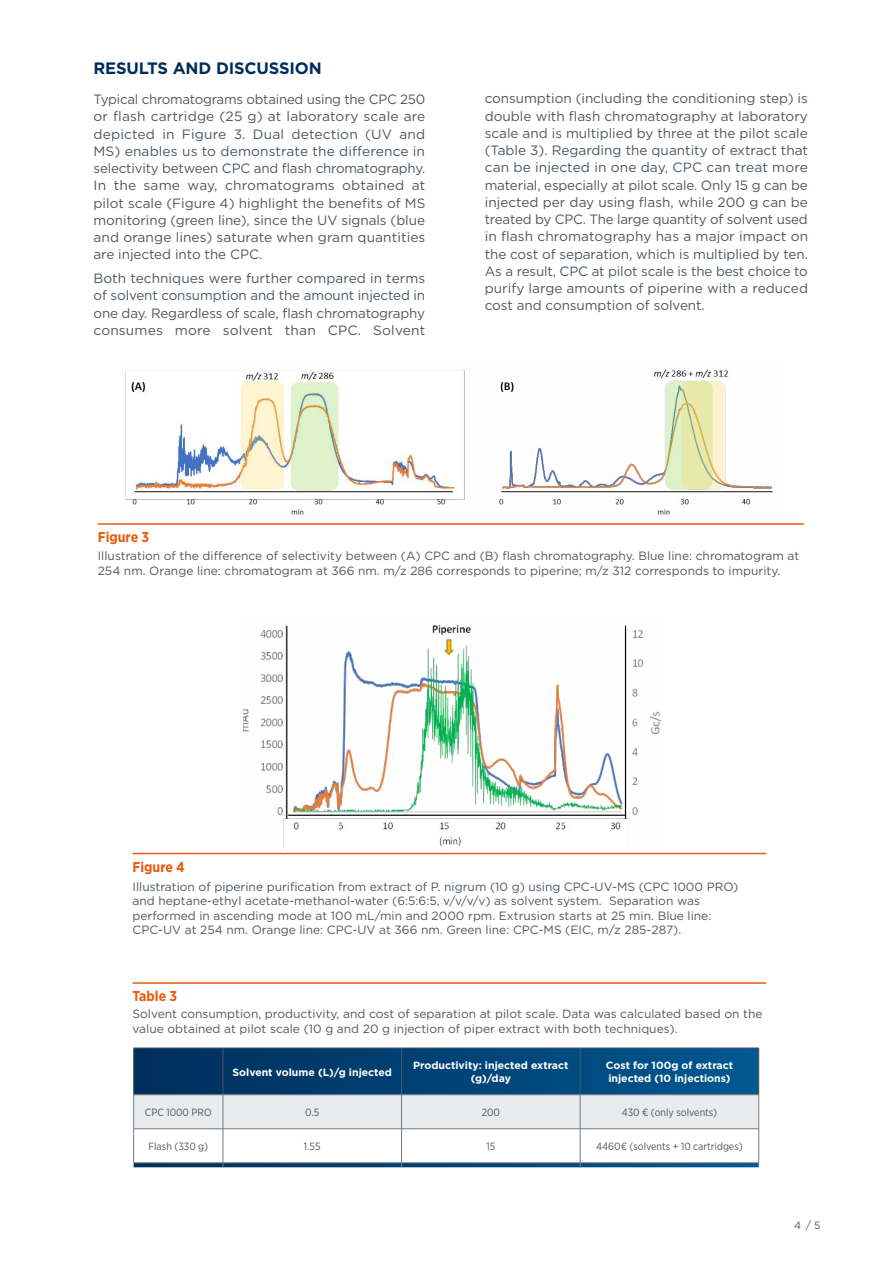
<style>
.page{position:relative;width:893px;height:1263px;background:#fff}
.page>*{position:absolute;margin:0;border:0;box-sizing:border-box;transform-origin:0 0}
.t1{font:700 16.5px "Gotham";letter-spacing:-.01em;color:#002e5c}
.t2{font:700 14.25px "Gotham Narrow";color:#ea5b0b}
.t3{font:13.5px/17.2px "Gotham";color:#4d5860;text-align:justify}
.t4{font:12px/14.4px "Gotham";color:#4d5860}
.t5{font:700 10.5px/12.6px "Gotham";color:#fff;text-align:center}
.t6{font:10.5px "Gotham Narrow";color:#4d5860}
.t7{font:10.5px "Gotham";color:#4d5860}
</style>
<div class="page">
<hr style="left:133px;top:853px;width:633px;height:1px;background:#ea5b0b">
<img style="left:243px;top:625px;width:417px;height:224px">
<hr style="left:98px;top:523px;width:706px;height:2px;background:#ea5b0b">
<img style="left:125px;top:369px;width:648px;height:146px">
<hr style="left:133px;top:982px;width:633px;height:2px;background:#ea5b0b">
<svg style="left:134px;top:1049px;width:624px;height:79px;background:#6289a7"></svg>
<hr style="left:223px;top:1095px;width:1px;height:34px;background:#727b83">
<hr style="left:134px;top:1128px;width:89px;height:1px;background:#727b83">
<hr style="left:223px;top:1128px;width:179px;height:1px;background:#727b83">
<hr style="left:223px;top:1129px;width:1px;height:34px;background:#727b83">
<hr style="left:402px;top:1128px;width:178px;height:1px;background:#727b83">
<hr style="left:580px;top:1128px;width:179px;height:1px;background:#727b83">
<svg style="left:134px;top:1163px;width:625px;height:4px;background:#094776"></svg>
<hr style="left:133px;top:1095px;width:1px;height:34px;background:#727b83">
<hr style="left:133px;top:1129px;width:1px;height:34px;background:#727b83">
<hr style="left:134px;top:1162px;width:89px;height:1px;background:#727b83">
<hr style="left:223px;top:1162px;width:179px;height:1px;background:#727b83">
<hr style="left:134px;top:1048px;width:89px;height:1px;background:#4d5860">
<hr style="left:133px;top:1048px;width:1px;height:47px;background:#4d5860">
<hr style="left:223px;top:1048px;width:179px;height:1px;background:#4d5860">
<hr style="left:223px;top:1048px;width:1px;height:47px;background:#4d5860">
<hr style="left:402px;top:1048px;width:178px;height:1px;background:#4d5860">
<hr style="left:401px;top:1048px;width:1px;height:47px;background:#4d5860">
<hr style="left:580px;top:1048px;width:179px;height:1px;background:#4d5860">
<hr style="left:580px;top:1048px;width:1px;height:47px;background:#4d5860">
<hr style="left:758px;top:1048px;width:1px;height:47px;background:#4d5860">
<hr style="left:134px;top:1094px;width:89px;height:1px;background:#727b83">
<hr style="left:223px;top:1094px;width:179px;height:1px;background:#727b83">
<hr style="left:402px;top:1094px;width:178px;height:1px;background:#727b83">
<hr style="left:401px;top:1095px;width:1px;height:34px;background:#727b83">
<hr style="left:401px;top:1129px;width:1px;height:34px;background:#727b83">
<hr style="left:580px;top:1094px;width:179px;height:1px;background:#727b83">
<hr style="left:580px;top:1095px;width:1px;height:34px;background:#727b83">
<hr style="left:758px;top:1095px;width:1px;height:34px;background:#727b83">
<hr style="left:580px;top:1129px;width:1px;height:34px;background:#727b83">
<hr style="left:758px;top:1129px;width:1px;height:34px;background:#727b83">
<hr style="left:402px;top:1162px;width:178px;height:1px;background:#727b83">
<hr style="left:580px;top:1162px;width:179px;height:1px;background:#727b83">
<p class="t1" style="left:94px;top:57px;width:230px">RESULTS AND DISCUSSION</p>
<p class="t3" style="left:94px;top:90px;width:333px">Typical chromatograms obtained using the CPC 250 or flash cartridge (25 g) at laboratory scale are depicted in Figure 3. Dual detection (UV and MS) enables us to demonstrate the difference in selectivity between CPC and flash chromatography.<br>In the same way, chromatograms obtained at pilot scale (Figure 4) highlight the benefits of MS monitoring (green line), since the UV signals (blue and orange lines) saturate when gram quantities are injected into the CPC.</p>
<p class="t3" style="left:94px;top:269px;width:333px">Both techniques were further compared in terms of solvent consumption and the amount injected in one day. Regardless of scale, flash chromatography consumes more solvent than CPC. Solvent</p>
<p class="t3" style="left:485px;top:90px;width:325px">consumption (including the conditioning step) is double with flash chromatography at laboratory scale and is multiplied by three at the pilot scale (Table 3). Regarding the quantity of extract that can be injected in one day, CPC can treat more material, especially at pilot scale. Only 15 g can be injected per day using flash, while 200 g can be treated by CPC. The large quantity of solvent used in flash chromatography has a major impact on the cost of separation, which is multiplied by ten.<br>As a result, CPC at pilot scale is the best choice to purify large amounts of piperine with a reduced cost and consumption of solvent.</p>
<p class="t2" style="left:98px;top:528px;width:53px">Figure 3</p>
<p class="t4" style="left:98px;top:548px;width:703px">Illustration of the difference of selectivity between (A) CPC and (B) flash chromatography. Blue line: chromatogram at<br>254 nm. Orange line: chromatogram at 366 nm. m/z 286 corresponds to piperine; m/z 312 corresponds to impurity.</p>
<p class="t2" style="left:133px;top:858px;width:54px">Figure 4</p>
<p class="t4" style="left:133px;top:879px;width:607px">Illustration of piperine purification from extract of P. nigrum (10 g) using CPC-UV-MS (CPC 1000 PRO) and heptane-ethyl acetate-methanol-water (6:5:6:5, v/v/v/v) as solvent system. Separation was performed in ascending mode at 100 mL/min and 2000 rpm. Extrusion starts at 25 min. Blue line:<br>CPC-UV at 254 nm. Orange line: CPC-UV at 366 nm. Green line: CPC-MS (EIC, m/z 285-287).</p>
<p class="t2" style="left:133px;top:987px;width:46px">Table 3</p>
<p class="t4" style="left:133px;top:1006px;width:631px">Solvent consumption, productivity, and cost of separation at pilot scale. Data was calculated based on the value obtained at pilot scale (10 g and 20 g injection of piper extract with both techniques).</p>
<p class="t5" style="left:232px;top:1065px;width:161px">Solvent volume (L)/g injected</p>
<p class="t5" style="left:413px;top:1059px;width:157px">Productivity: injected extract (g)/day</p>
<p class="t5" style="left:606px;top:1059px;width:129px;text-align:left">Cost for 100g of extract injected (10 injections)</p>
<p class="t6" style="left:145px;top:1106px;width:68px">CPC 1000 PRO</p>
<p class="t6" style="left:305px;top:1106px;width:16px">0.5</p>
<p class="t6" style="left:482px;top:1106px;width:20px">200</p>
<p class="t6" style="left:622px;top:1106px;width:97px">430 € (only solvents)</p>
<p class="t6" style="left:148px;top:1140px;width:61px">Flash (330 g)</p>
<p class="t6" style="left:304px;top:1140px;width:18px">1.55</p>
<p class="t6" style="left:486px;top:1140px;width:10px">15</p>
<p class="t6" style="left:596px;top:1140px;width:148px">4460€ (solvents + 10 cartridges)</p>
<p class="t7" style="left:794px;top:1218px;width:28px">4 / 5</p>
</div>
